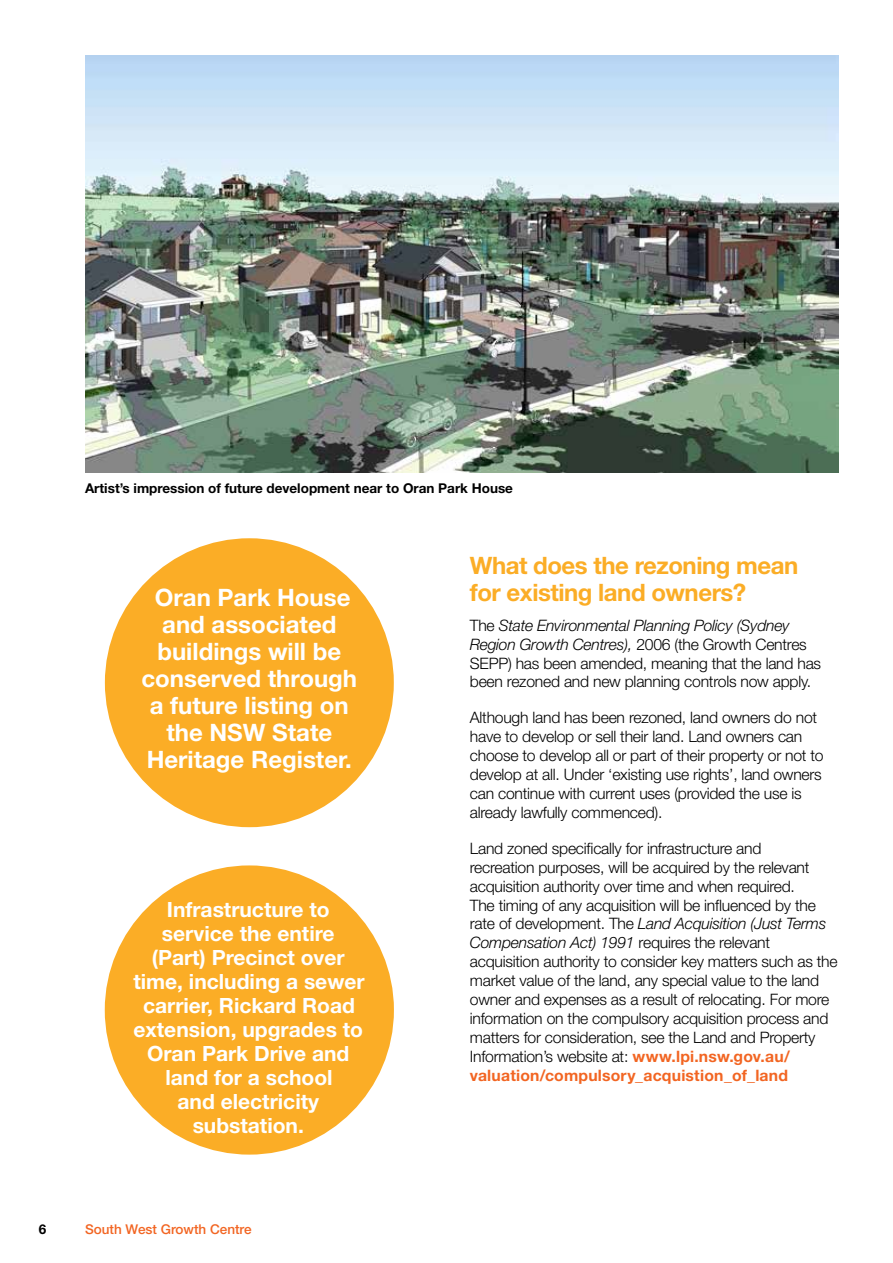
<style>
.page{position:relative;width:893px;height:1263px;background:#fff}
.page>*{position:absolute;margin:0;border:0;box-sizing:border-box;transform-origin:0 0}
.t1{font:700 24px/27px "Helvetica Neue LT Std";color:#fff;text-align:center}
.t2{font:700 24px/27px "Helvetica Neue LT Std";letter-spacing:-.02em;color:#fbad26}
.t3{font:700 21px/24px "Helvetica Neue LT Std";color:#fff;text-align:center}
.t4{font:300 15.75px/18.9px "Helvetica Neue LT Std";letter-spacing:-.015em;color:#000}
.t5{font:700 13.5px "Helvetica Neue LT Std";color:#000}
.t6{font:500 13.5px "Helvetica Neue LT Std";color:#f26522}
.s1{font-style:italic}
.s2{font-weight:700;color:#f26522}
</style>
<div class="page">
<img style="left:86px;top:55px;width:752px;height:417px">
<div style="left:105px;top:538px;width:289px;height:289px;background:#fbad26;border-radius:50%"></div>
<div style="left:105px;top:865px;width:289px;height:289px;background:#fbad26;border-radius:50%"></div>
<p class="t5" style="left:85px;top:479px;width:429px">Artist’s impression of future development near to Oran Park House</p>
<h1 class="t1" style="left:142px;top:583px;width:217px">Oran Park House and associated buildings will be conserved through a future listing on the NSW State<br>Heritage Register.</h1>
<h2 class="t3" style="left:133px;top:897px;width:233px">Infrastructure to service the entire (Part) Precinct over time, including a sewer carrier, Rickard Road extension, upgrades to<br>Oran Park Drive and land for a school<br>and electricity substation.</h2>
<p class="t5" style="left:39px;top:1220px;width:9px">6</p>
<p class="t6" style="left:85px;top:1221px;width:168px">South West Growth Centre</p>
<h1 class="t2" style="left:470px;top:552px;width:330px">What does the rezoning mean for existing land owners?</h1>
<p class="t4" style="left:470px;top:615px;width:353px">The <span class="s1">State Environmental Planning Policy (Sydney Region Growth Centres),</span> 2006 (the Growth Centres SEPP) has been amended, meaning that the land has been rezoned and new planning controls now apply.</p>
<p class="t4" style="left:470px;top:708px;width:355px">Although land has been rezoned, land owners do not have to develop or sell their land. Land owners can choose to develop all or part of their property or not to develop at all. Under ‘existing use rights’, land owners can continue with current uses (provided the use is already lawfully commenced).</p>
<p class="t4" style="left:470px;top:838px;width:369px">Land zoned specifically for infrastructure and<br>recreation purposes, will be acquired by the relevant acquisition authority over time and when required.<br>The timing of any acquisition will be influenced by the rate of development. The <span class="s1">Land Acquisition (Just Terms Compensation Act) 1991</span> requires the relevant acquisition authority to consider key matters such as the market value of the land, any special value to the land owner and expenses as a result of relocating. For more information on the compulsory acquisition process and matters for consideration, see the Land and Property Information’s website at: <span class="s2">www.lpi.nsw.gov.au/ valuation/compulsory_acquistion_of_land</span></p>
</div>
